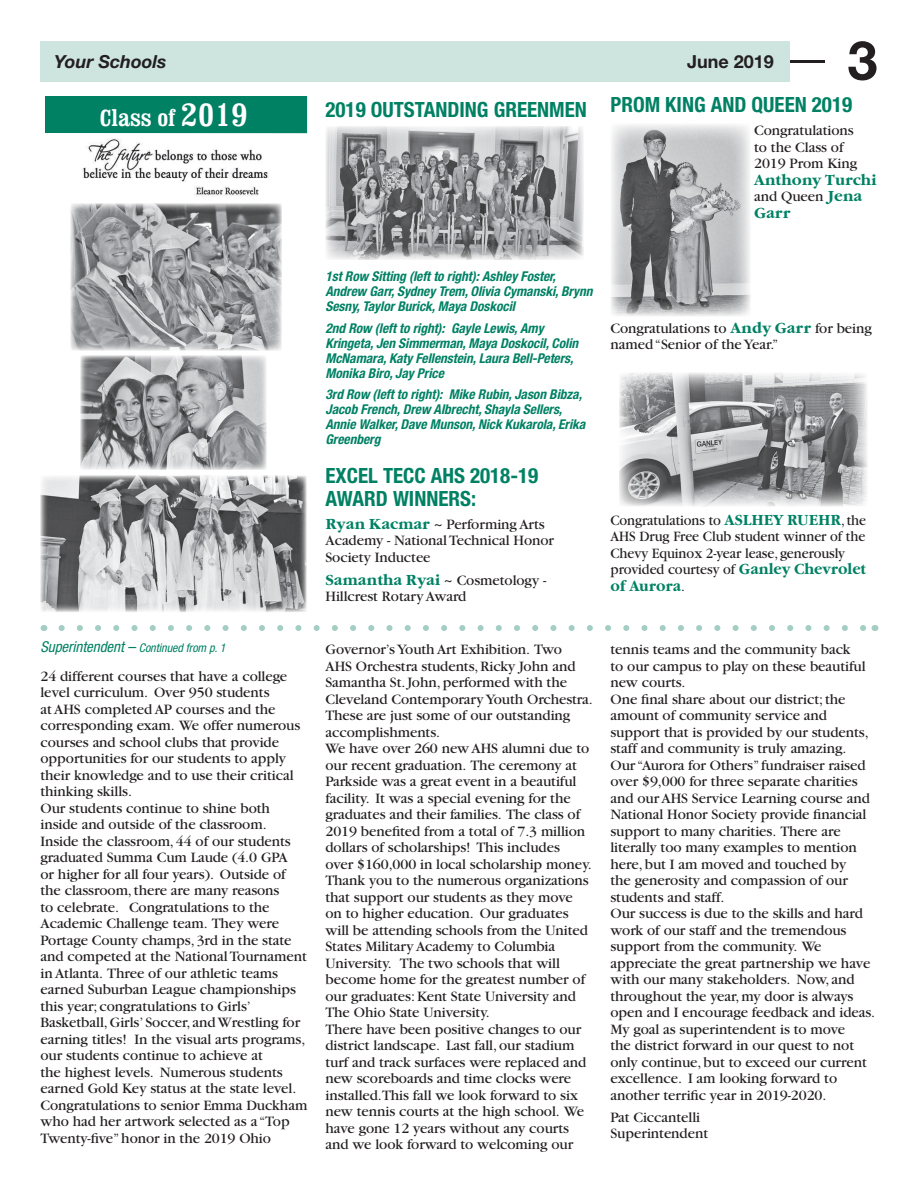
<style>
.page{position:relative;width:918px;height:1188px;background:#fff}
.page>*{position:absolute;margin:0;border:0;box-sizing:border-box;transform-origin:0 0}
.t1{font:700 54px "Helvetica Neue";color:#231f20}
.t2{font:condensed 24px "Clarendon BT";letter-spacing:-.005em;color:#fff;scale:1.16 1}
.t3{font:700 condensed 21px/22.5px "Helvetica Neue";color:#008164}
.t4{font:italic 700 18px "Helvetica Neue";color:#231f20}
.t5{font:700 18px "Helvetica Neue";color:#231f20}
.t6{font:15px/16.5px "Garamond";letter-spacing:-.005em;color:#231f20}
.t7{font:15px/16.5px "Garamond";letter-spacing:-.005em;color:#231f20;scale:.95 1}
.t8{font:700 15px "Garamond Itc T";letter-spacing:-.005em;color:#008164}
.t9{font:700 15px "Garamond Itc T";letter-spacing:-.005em;color:#008164;scale:.95 1}
.t10{font:italic 700 condensed 13.5px/15px "Helvetica Neue";letter-spacing:-.005em;color:#008164}
.t11{font:italic condensed 12px "Helvetica Neue";letter-spacing:-.005em;color:#008164}
.s1{font-size:33px}
.s2{font-family:"Garamond Itc T";font-weight:700;color:#008164}
.s3{font-family:"Garamond";font-weight:400;color:#231f20}
.s4{font-size:15px}
.s5{font-size:15.75px}
</style>
<div class="page">
<img style="left:78px;top:138px;width:192px;height:66px">
<hr style="left:784px;top:60px;width:41px;height:3px;background:#231f20">
<div style="left:40px;top:41px;width:750px;height:41px;background:#cee4de"></div>
<svg style="left:62px;top:625px;width:803px;height:6px"></svg>
<div style="left:45px;top:96px;width:263px;height:38px;background:#008164;border:2px solid #fff"></div>
<img style="left:40px;top:476px;width:267px;height:136px">
<img style="left:81px;top:356px;width:185px;height:113px">
<img style="left:71px;top:204px;width:210px;height:146px">
<img style="left:326px;top:126px;width:258px;height:134px">
<img style="left:611px;top:125px;width:140px;height:191px">
<img style="left:619px;top:373px;width:248px;height:133px">
<p class="t4" style="left:54px;top:51px;width:114px">Your Schools</p>
<p class="t5" style="left:687px;top:51px;width:88px">June 2019</p>
<h1 class="t1" style="left:847px;top:27px;width:32px">3</h1>
<h2 class="t2" style="left:100px;top:103px;width:129px">Class of <span class="s1">2019</span></h2>
<h3 class="t3" style="left:326px;top:98px;width:263px">2019 OUTSTANDING GREENMEN</h3>
<h3 class="t3" style="left:610px;top:93px;width:243px">PROM KING AND QUEEN 2019</h3>
<p class="t6" style="left:754px;top:123px;width:105px">Congratulations to the Class of<br>2019 Prom King</p>
<p class="t8" style="left:754px;top:171px;width:124px">Anthony Turchi</p>
<p class="t6" style="left:754px;top:189px;width:110px">and Queen <span class="s2">Jena</span></p>
<p class="t8" style="left:754px;top:204px;width:38px">Garr</p>
<p class="t10" style="left:326px;top:269px;width:269px">1st Row Sitting (left to right): Ashley Foster,<br>Andrew Garr, Sydney Trem, Olivia Cymanski, Brynn<br>Sesny, Taylor Burick, Maya Doskocil</p>
<p class="t10" style="left:326px;top:320px;width:254px">2nd Row (left to right): Gayle Lewis, Amy Kringeta, Jen Simmerman, Maya Doskocil, Colin McNamara, Katy Fellenstein, Laura Bell-Peters, Monika Biro, Jay Price</p>
<p class="t10" style="left:326px;top:387px;width:261px">3rd Row (left to right): Mike Rubin, Jason Bibza, Jacob French, Drew Albrecht, Shayla Sellers, Annie Walker, Dave Munson, Nick Kukarola, Erika Greenberg</p>
<h3 class="t3" style="left:326px;top:464px;width:214px">EXCEL TECC AHS 2018-19<br>AWARD WINNERS:</h3>
<p class="t6" style="left:326px;top:516px;width:230px"><span class="s2">Ryan Kacmar</span> ~ Performing Arts<br>Academy - National Technical Honor<br>Society Inductee</p>
<p class="t6" style="left:326px;top:572px;width:223px"><span class="s2">Samantha Ryai</span> ~ Cosmetology -<br>Hillcrest Rotary Award</p>
<p class="t6" style="left:611px;top:320px;width:263px">Congratulations to <span class="s2">Andy Garr</span> for being named “Senior of the Year.”</p>
<p class="t7" style="left:610px;top:512px;width:271px">Congratulations to <span class="s2">ASLHEY RUEHR</span>, the AHS Drug Free Club student winner of the Chevy Equinox 2-year lease, generously provided courtesy of <span class="s2">Ganley Chevrolet</span></p>
<p class="t9" style="left:610px;top:577px;width:80px">of Aurora<span class="s3">.</span></p>
<p class="t11" style="left:40px;top:641px;width:187px"><span class="s4">Superintendent</span> <span class="s5">–</span> Continued from p. 1</p>
<p class="t6" style="left:326px;top:641px;width:269px">Governor’s Youth Art Exhibition. Two<br>AHS Orchestra students, Ricky John and Samantha St. John, performed with the Cleveland Contemporary Youth Orchestra.<br>These are just some of our outstanding accomplishments.<br>We have over 260 new AHS alumni due to our recent graduation. The ceremony at Parkside was a great event in a beautiful facility. It was a special evening for the graduates and their families. The class of 2019 benefited from a total of 7.3 million dollars of scholarships! This includes<br>over $160,000 in local scholarship money.<br>Thank you to the numerous organizations that support our students as they move on to higher education. Our graduates will be attending schools from the United States Military Academy to Columbia University. The two schools that will become home for the greatest number of our graduates: Kent State University and The Ohio State University.<br>There have been positive changes to our district landscape. Last fall, our stadium turf and track surfaces were replaced and new scoreboards and time clocks were installed.This fall we look forward to six new tennis courts at the high school. We have gone 12 years without any courts and we look forward to welcoming our</p>
<p class="t6" style="left:610px;top:641px;width:266px">tennis teams and the community back<br>to our campus to play on these beautiful new courts.<br>One final share about our district; the amount of community service and support that is provided by our students, staff and community is truly amazing.<br>Our “Aurora for Others” fundraiser raised over $9,000 for three separate charities and our AHS Service Learning course and National Honor Society provide financial support to many charities. There are literally too many examples to mention here, but I am moved and touched by<br>the generosity and compassion of our students and staff.<br>Our success is due to the skills and hard work of our staff and the tremendous support from the community. We appreciate the great partnership we have with our many stakeholders. Now, and throughout the year, my door is always open and I encourage feedback and ideas.<br>My goal as superintendent is to move<br>the district forward in our quest to not only continue, but to exceed our current excellence. I am looking forward to another terrific year in 2019-2020.</p>
<p class="t6" style="left:40px;top:668px;width:268px">24 different courses that have a college level curriculum. Over 950 students<br>at AHS completed AP courses and the corresponding exam. We offer numerous courses and school clubs that provide opportunities for our students to apply their knowledge and to use their critical thinking skills.<br>Our students continue to shine both inside and outside of the classroom.<br>Inside the classroom, 44 of our students graduated Summa Cum Laude (4.0 GPA<br>or higher for all four years). Outside of the classroom, there are many reasons<br>to celebrate. Congratulations to the Academic Challenge team. They were Portage County champs, 3rd in the state and competed at the National Tournament in Atlanta. Three of our athletic teams earned Suburban League championships this year; congratulations to Girls’ Basketball, Girls’ Soccer, and Wrestling for earning titles! In the visual arts programs, our students continue to achieve at<br>the highest levels. Numerous students earned Gold Key status at the state level.<br>Congratulations to senior Emma Duckham who had her artwork selected as a “Top Twenty-five” honor in the 2019 Ohio</p>
<p class="t6" style="left:610px;top:1109px;width:99px">Pat Ciccantelli<br>Superintendent</p>
</div>
